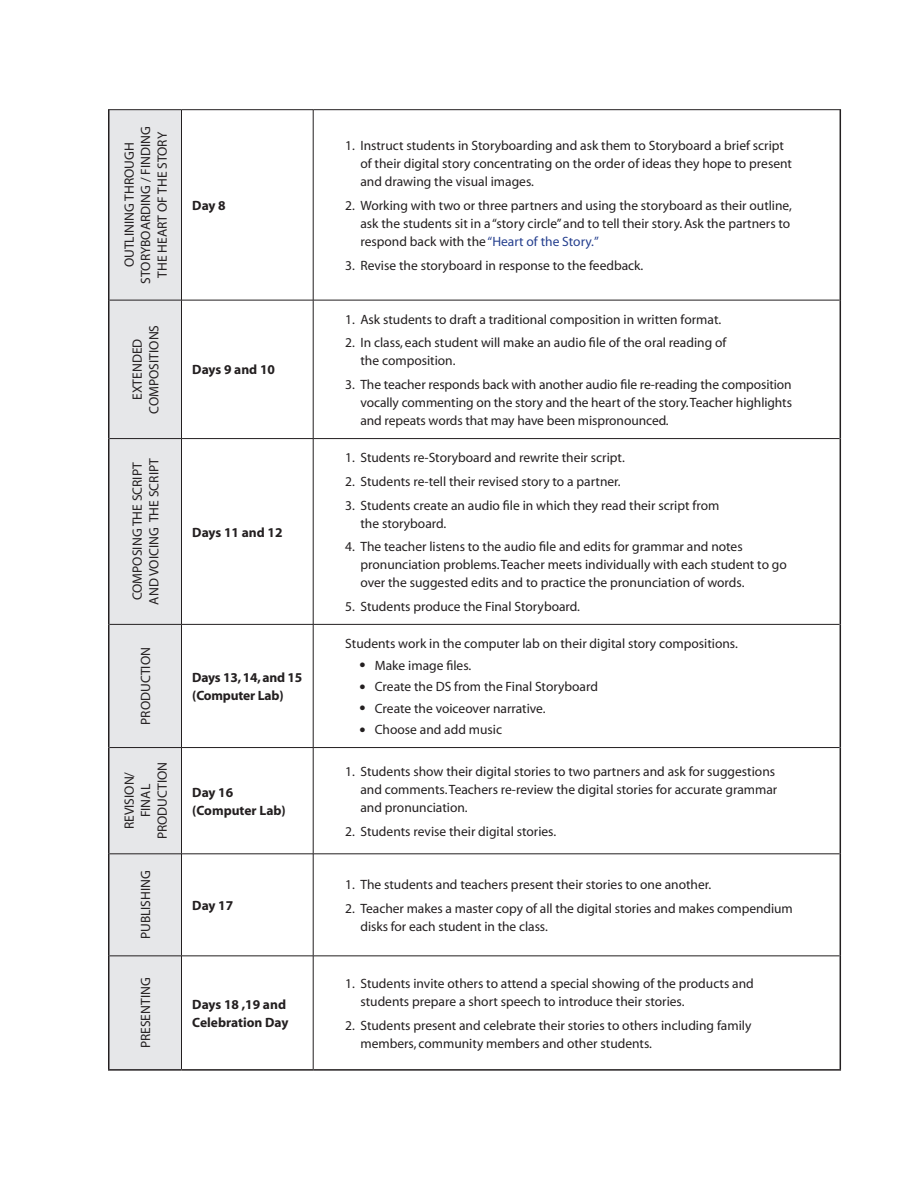
<style>
.page{position:relative;width:918px;height:1188px;background:#fff}
.page>*{position:absolute;margin:0;border:0;box-sizing:border-box;transform-origin:0 0}
.number_list{font:13.5px/18px "Myriad";color:#231f20}
.table_hd_1{font:13.5px/16.5px "Myriad";color:#231f20;text-align:center}
.table_content_1{font:700 13.5px/18px "Myriad";color:#231f20}
.bullet_list{font:13.5px "Myriad";color:#231f20}
.s1{color:#253f8e}
.s2{font-weight:700;font-size:18px}
</style>
<div class="page">
<div style="left:110px;top:110px;width:71px;height:959px;background:#e6e7e9"></div>
<hr style="left:108px;top:109px;width:74px;height:1px;background:#231f20">
<hr style="left:182px;top:109px;width:131px;height:1px;background:#231f20">
<hr style="left:181px;top:110px;width:1px;height:190px;background:#231f20">
<hr style="left:313px;top:109px;width:528px;height:1px;background:#231f20">
<hr style="left:313px;top:110px;width:1px;height:190px;background:#231f20">
<hr style="left:110px;top:300px;width:72px;height:1px;background:#231f20">
<hr style="left:182px;top:300px;width:131px;height:1px;background:#231f20">
<hr style="left:181px;top:300px;width:1px;height:138px;background:#231f20">
<hr style="left:313px;top:300px;width:527px;height:1px;background:#231f20">
<hr style="left:313px;top:300px;width:1px;height:138px;background:#231f20">
<hr style="left:110px;top:438px;width:72px;height:1px;background:#231f20">
<hr style="left:182px;top:438px;width:131px;height:1px;background:#231f20">
<hr style="left:181px;top:439px;width:1px;height:185px;background:#231f20">
<hr style="left:313px;top:438px;width:527px;height:1px;background:#231f20">
<hr style="left:313px;top:439px;width:1px;height:185px;background:#231f20">
<hr style="left:110px;top:624px;width:72px;height:1px;background:#231f20">
<hr style="left:182px;top:624px;width:131px;height:1px;background:#231f20">
<hr style="left:181px;top:625px;width:1px;height:122px;background:#231f20">
<hr style="left:313px;top:624px;width:527px;height:1px;background:#231f20">
<hr style="left:313px;top:625px;width:1px;height:122px;background:#231f20">
<hr style="left:110px;top:747px;width:72px;height:1px;background:#231f20">
<hr style="left:182px;top:747px;width:131px;height:1px;background:#231f20">
<hr style="left:181px;top:748px;width:1px;height:106px;background:#231f20">
<hr style="left:313px;top:747px;width:527px;height:1px;background:#231f20">
<hr style="left:313px;top:748px;width:1px;height:106px;background:#231f20">
<hr style="left:110px;top:854px;width:72px;height:1px;background:#231f20">
<hr style="left:182px;top:854px;width:131px;height:1px;background:#231f20">
<hr style="left:181px;top:854px;width:1px;height:102px;background:#231f20">
<hr style="left:313px;top:854px;width:527px;height:1px;background:#231f20">
<hr style="left:313px;top:854px;width:1px;height:102px;background:#231f20">
<hr style="left:110px;top:956px;width:72px;height:1px;background:#231f20">
<hr style="left:182px;top:956px;width:131px;height:1px;background:#231f20">
<hr style="left:181px;top:956px;width:1px;height:113px;background:#231f20">
<hr style="left:313px;top:956px;width:527px;height:1px;background:#231f20">
<hr style="left:313px;top:956px;width:1px;height:113px;background:#231f20">
<hr style="left:108px;top:110px;width:2px;height:190px;background:#231f20">
<hr style="left:840px;top:110px;width:1px;height:190px;background:#231f20">
<hr style="left:108px;top:300px;width:2px;height:139px;background:#231f20">
<hr style="left:840px;top:300px;width:1px;height:139px;background:#231f20">
<hr style="left:108px;top:439px;width:2px;height:185px;background:#231f20">
<hr style="left:840px;top:439px;width:1px;height:185px;background:#231f20">
<hr style="left:108px;top:624px;width:2px;height:124px;background:#231f20">
<hr style="left:840px;top:624px;width:1px;height:124px;background:#231f20">
<hr style="left:108px;top:748px;width:2px;height:106px;background:#231f20">
<hr style="left:840px;top:748px;width:1px;height:106px;background:#231f20">
<hr style="left:108px;top:854px;width:2px;height:102px;background:#231f20">
<hr style="left:840px;top:854px;width:1px;height:102px;background:#231f20">
<hr style="left:108px;top:956px;width:2px;height:113px;background:#231f20">
<hr style="left:840px;top:956px;width:1px;height:113px;background:#231f20">
<hr style="left:108px;top:1069px;width:74px;height:2px;background:#231f20">
<hr style="left:182px;top:1069px;width:131px;height:2px;background:#231f20">
<hr style="left:313px;top:1069px;width:528px;height:2px;background:#231f20">
<p class="table_hd_1" style="left:138px;top:284px;width:159px;rotate:-90deg">STORYBOARDING / FINDING<br>THE HEART OF THE STORY</p>
<p class="table_hd_1" style="left:122px;top:267px;width:126px;rotate:-90deg">OUTLINING THROUGH</p>
<p class="table_hd_1" style="left:130px;top:414px;width:90px;rotate:-90deg">EXTENDED<br>COMPOSITIONS</p>
<p class="table_hd_1" style="left:130px;top:605px;width:148px;rotate:-90deg">COMPOSING THE SCRIPT<br>AND VOICING THE SCRIPT</p>
<p class="table_hd_1" style="left:138px;top:725px;width:79px;rotate:-90deg">PRODUCTION</p>
<p class="table_hd_1" style="left:122px;top:839px;width:79px;rotate:-90deg">REVISION/<br>FINAL<br>PRODUCTION</p>
<p class="table_hd_1" style="left:138px;top:939px;width:71px;rotate:-90deg">PUBLISHING</p>
<p class="table_hd_1" style="left:138px;top:1048px;width:72px;rotate:-90deg">PRESENTING</p>
<p class="table_content_1" style="left:192px;top:197px;width:35px">Day 8</p>
<p class="table_content_1" style="left:192px;top:361px;width:84px">Days 9 and 10</p>
<p class="table_content_1" style="left:192px;top:523px;width:92px">Days 11 and 12</p>
<p class="table_content_1" style="left:192px;top:669px;width:112px">Days 13, 14, and 15 (Computer Lab)</p>
<p class="table_content_1" style="left:192px;top:784px;width:95px">Day 16 (Computer Lab)</p>
<p class="table_content_1" style="left:192px;top:897px;width:43px">Day 17</p>
<p class="table_content_1" style="left:192px;top:996px;width:98px">Days 18 ,19 and<br>Celebration Day</p>
<p class="number_list" style="left:360px;top:137px;width:433px;text-indent:-15px">1. Instruct students in Storyboarding and ask them to Storyboard a brief script of their digital story concentrating on the order of ideas they hope to present and drawing the visual images.</p>
<p class="number_list" style="left:360px;top:197px;width:433px;text-align:justify;text-indent:-15px">2. Working with two or three partners and using the storyboard as their outline, ask the students sit in a “story circle” and to tell their story. Ask the partners to respond back with the <span class="s1">“Heart of the Story.”</span></p>
<p class="number_list" style="left:345px;top:257px;width:300px">3. Revise the storyboard in response to the feedback.</p>
<p class="number_list" style="left:345px;top:311px;width:377px">1. Ask students to draft a traditional composition in written format.</p>
<p class="number_list" style="left:360px;top:334px;width:368px;text-indent:-15px">2. In class, each student will make an audio file of the oral reading of the composition.</p>
<p class="number_list" style="left:360px;top:376px;width:433px;text-align:justify;text-indent:-15px">3. The teacher responds back with another audio file re-reading the composition vocally commenting on the story and the heart of the story. Teacher highlights and repeats words that may have been mispronounced.</p>
<p class="number_list" style="left:345px;top:449px;width:281px">1. Students re-Storyboard and rewrite their script.</p>
<p class="number_list" style="left:345px;top:473px;width:277px">2. Students re-tell their revised story to a partner.</p>
<p class="number_list" style="left:360px;top:497px;width:360px;text-indent:-15px">3. Students create an audio file in which they read their script from the storyboard.</p>
<p class="number_list" style="left:360px;top:538px;width:428px;text-indent:-15px">4. The teacher listens to the audio file and edits for grammar and notes pronunciation problems. Teacher meets individually with each student to go over the suggested edits and to practice the pronunciation of words.</p>
<p class="number_list" style="left:345px;top:598px;width:236px">5. Students produce the Final Storyboard.</p>
<p class="number_list" style="left:345px;top:635px;width:394px">Students work in the computer lab on their digital story compositions.</p>
<p class="bullet_list" style="left:360px;top:658px;width:113px"><span class="s2">•</span> Make image files.</p>
<p class="bullet_list" style="left:360px;top:680px;width:240px"><span class="s2">•</span> Create the DS from the Final Storyboard</p>
<p class="bullet_list" style="left:360px;top:701px;width:188px"><span class="s2">•</span> Create the voiceover narrative.</p>
<p class="bullet_list" style="left:360px;top:723px;width:144px"><span class="s2">•</span> Choose and add music</p>
<p class="number_list" style="left:360px;top:763px;width:418px;text-indent:-15px">1. Students show their digital stories to two partners and ask for suggestions and comments. Teachers re-review the digital stories for accurate grammar and pronunciation.</p>
<p class="number_list" style="left:345px;top:823px;width:213px">2. Students revise their digital stories.</p>
<p class="number_list" style="left:345px;top:876px;width:368px">1. The students and teachers present their stories to one another.</p>
<p class="number_list" style="left:360px;top:900px;width:434px;text-indent:-15px">2. Teacher makes a master copy of all the digital stories and makes compendium disks for each student in the class.</p>
<p class="number_list" style="left:360px;top:975px;width:395px;text-indent:-15px">1. Students invite others to attend a special showing of the products and students prepare a short speech to introduce their stories.</p>
<p class="number_list" style="left:360px;top:1017px;width:392px;text-indent:-15px">2. Students present and celebrate their stories to others including family members, community members and other students.</p>
</div>
